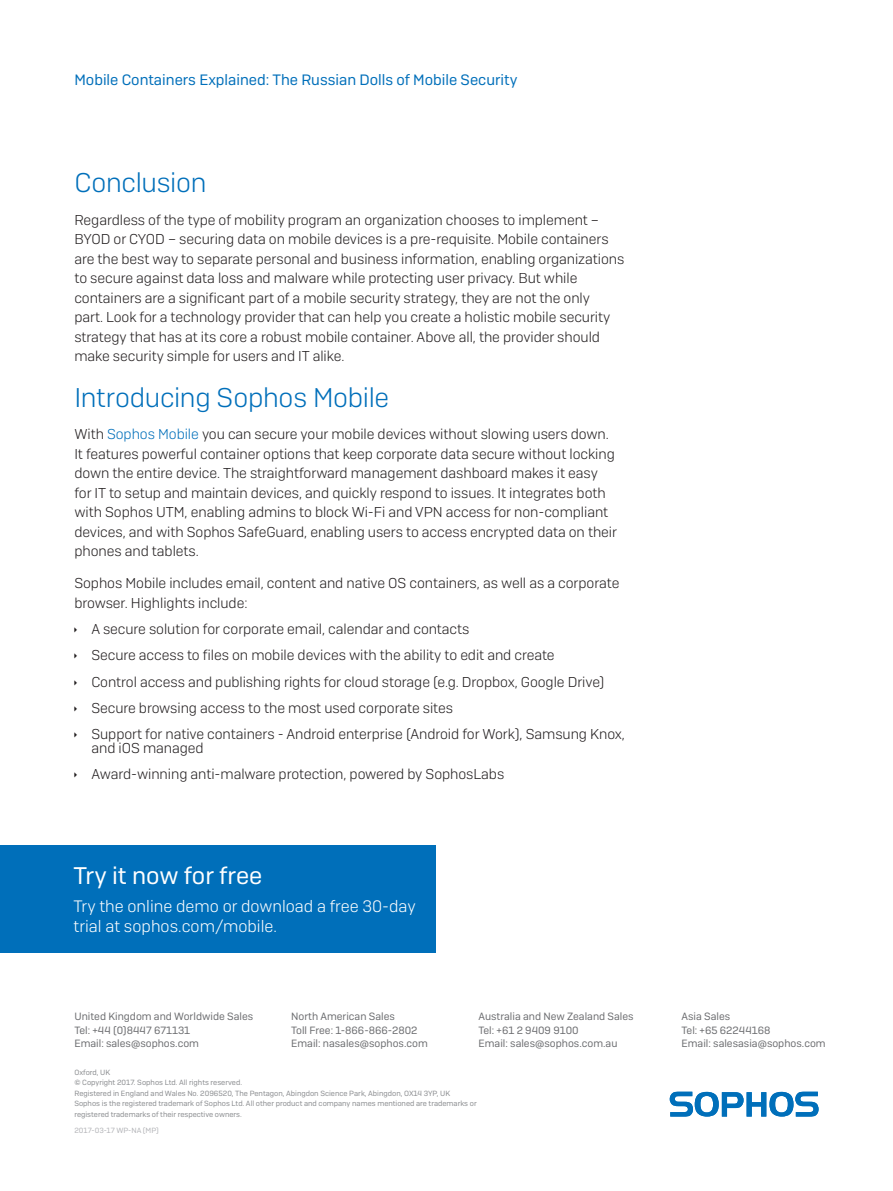
<style>
.page{position:relative;width:893px;height:1191px;background:#fff}
.page>*{position:absolute;margin:0;border:0;box-sizing:border-box;transform-origin:0 0}
.Subhead_1{font:27px "Camber Lg";letter-spacing:-.01em;color:#006fba}
.CTA_Heading{font:24px "Camber";color:#fff}
.CTA_Copy{font:16.5px/19.5px "Camber Lg";color:#fff}
.t1{font:15px "Camber";color:#006fba}
.Body_Copy{font:14.25px/19.5px "Camber Lg";letter-spacing:-.005em;color:#231f20}
.t2{font:10.5px/13.5px "Camber";color:#6c6d70}
.t3{font:7.5px/10.5px "Camber";color:#8a8c8f}
.t4{font:7.5px "Camber";color:#b2b3b7}
.s1{color:#006fba}
</style>
<div class="page">
<svg style="left:670px;top:1091px;width:149px;height:25px"></svg>
<div style="left:0;top:845px;width:436px;height:107px;background:#006fba"></div>
<p class="t1" style="left:74px;top:71px;width:445px">Mobile Containers Explained: The Russian Dolls of Mobile Security</p>
<p class="Subhead_1" style="left:74px;top:167px;width:134px">Conclusion</p>
<p class="Body_Copy" style="left:74px;top:209px;width:551px">Regardless of the type of mobility program an organization chooses to implement – BYOD or CYOD – securing data on mobile devices is a pre-requisite. Mobile containers are the best way to separate personal and business information, enabling organizations to secure against data loss and malware while protecting user privacy. But while containers are a significant part of a mobile security strategy, they are not the only<br>part. Look for a technology provider that can help you create a holistic mobile security strategy that has at its core a robust mobile container. Above all, the provider should make security simple for users and IT alike.</p>
<p class="Subhead_1" style="left:74px;top:381px;width:316px">Introducing Sophos Mobile</p>
<p class="Body_Copy" style="left:74px;top:424px;width:544px">With <span class="s1">Sophos Mobile</span> you can secure your mobile devices without slowing users down.<br>It features powerful container options that keep corporate data secure without locking down the entire device. The straightforward management dashboard makes it easy for IT to setup and maintain devices, and quickly respond to issues. It integrates both with Sophos UTM, enabling admins to block Wi-Fi and VPN access for non-compliant devices, and with Sophos SafeGuard, enabling users to access encrypted data on their phones and tablets.</p>
<p class="Body_Copy" style="left:74px;top:573px;width:546px">Sophos Mobile includes email, content and native OS containers, as well as a corporate browser. Highlights include:</p>
<p class="Body_Copy" style="left:91px;top:619px;width:380px">A secure solution for corporate email, calendar and contacts</p>
<p class="Body_Copy" style="left:91px;top:645px;width:465px">Secure access to files on mobile devices with the ability to edit and create</p>
<p class="Body_Copy" style="left:91px;top:671px;width:515px">Control access and publishing rights for cloud storage (e.g. Dropbox, Google Drive)</p>
<p class="Body_Copy" style="left:91px;top:698px;width:363px">Secure browsing access to the most used corporate sites</p>
<p class="Body_Copy" style="left:91px;top:727px;width:535px;line-height:13.5px">Support for native containers - Android enterprise (Android for Work), Samsung Knox, and iOS managed</p>
<p class="Body_Copy" style="left:91px;top:764px;width:414px">Award-winning anti-malware protection, powered by SophosLabs</p>
<p class="CTA_Heading" style="left:74px;top:861px;width:190px">Try it now for free</p>
<p class="CTA_Copy" style="left:74px;top:896px;width:344px">Try the online demo or download a free 30-day trial at sophos.com/mobile.</p>
<p class="t2" style="left:74px;top:1009px;width:180px">United Kingdom and Worldwide Sales<br>Tel: +44 (0)8447 671131<br>Email: sales@sophos.com</p>
<p class="t2" style="left:291px;top:1009px;width:138px">North American Sales<br>Toll Free: 1-866-866-2802<br>Email: nasales@sophos.com</p>
<p class="t2" style="left:478px;top:1009px;width:157px">Australia and New Zealand Sales<br>Tel: +61 2 9409 9100<br>Email: sales@sophos.com.au</p>
<p class="t2" style="left:681px;top:1009px;width:146px">Asia Sales<br>Tel: +65 62244168<br>Email: salesasia@sophos.com</p>
<p class="t3" style="left:74px;top:1066px;width:404px">Oxford, UK<br>© Copyright 2017. Sophos Ltd. All rights reserved.<br>Registered in England and Wales No. 2096520, The Pentagon, Abingdon Science Park, Abingdon, OX14 3YP, UK Sophos is the registered trademark of Sophos Ltd. All other product and company names mentioned are trademarks or registered trademarks of their respective owners.</p>
<p class="t4" style="left:74px;top:1125px;width:86px">2017-03-17 WP-NA (MP)</p>
</div>
